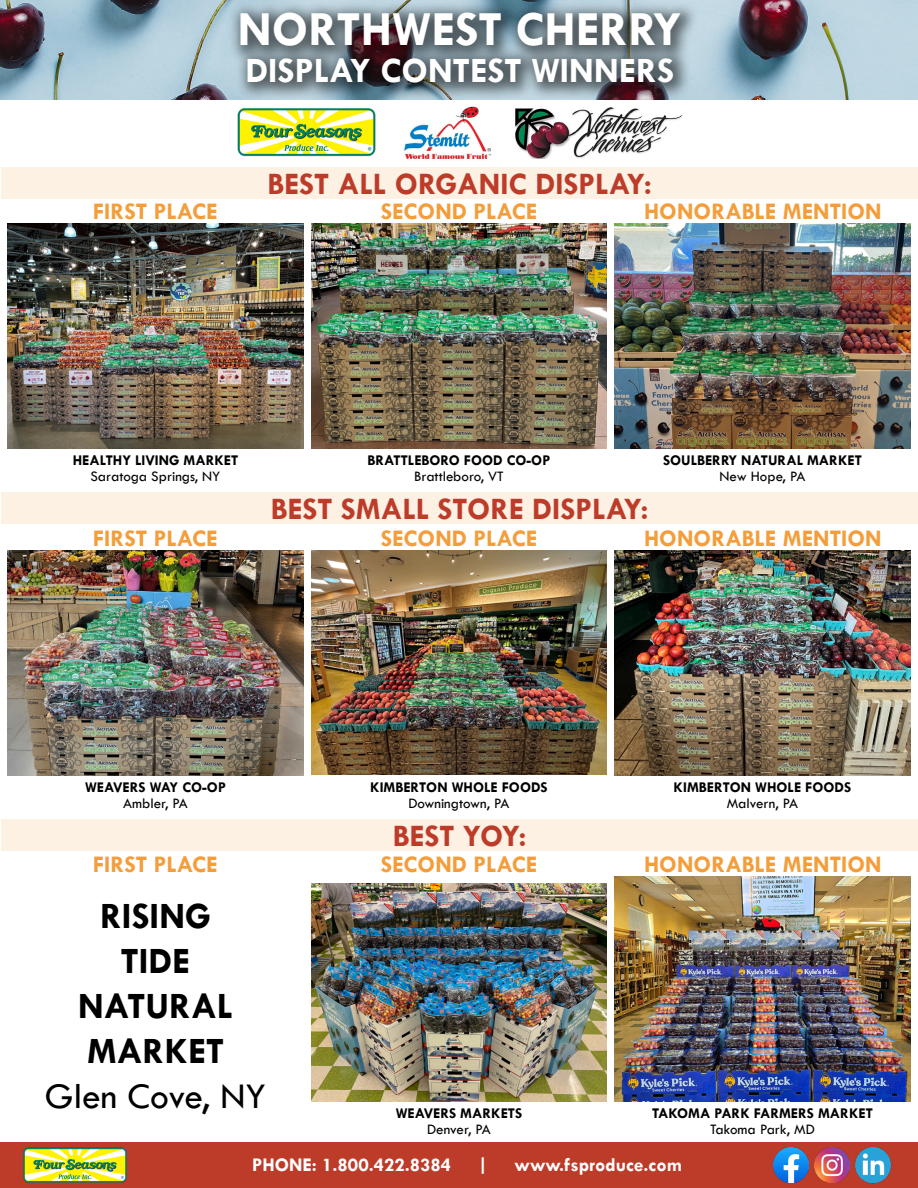
<style>
.page{position:relative;width:918px;height:1188px;background:#fff}
.page>*{position:absolute;margin:0;border:0;box-sizing:border-box;transform-origin:0 0}
.t1{font:700 49.5px "Tw Cen";color:#fff}
.t2{font:700 37.5px/45px "Tw Cen";color:#000;text-align:center}
.t3{font:37.5px "Tw Cen";color:#000}
.t4{font:700 36px "Tw Cen";color:#fff}
.t5{font:700 31.5px "Tw Cen";color:#bd3c29}
.t6{font:700 24px "Tw Cen";color:#f39e3b}
.t7{font:700 19.5px "Tw Cen";color:#fff}
.t8{font:700 15px "Tw Cen";color:#000}
.t9{font:15px "Tw Cen";color:#000}
</style>
<div class="page">
<div style="left:1px;top:820px;width:917px;height:31px;background:#fdf1e4"></div>
<div style="left:1px;top:493px;width:917px;height:31px;background:#fdf1e4"></div>
<div style="left:1px;top:167px;width:917px;height:32px;background:#fdf1e4"></div>
<div style="left:0;top:1142px;width:918px;height:46px;background:#bd3c29"></div>
<img style="left:855px;top:1147px;width:37px;height:37px">
<img style="left:23px;top:1147px;width:104px;height:36px">
<img style="left:774px;top:1148px;width:35px;height:35px">
<img style="left:814px;top:1148px;width:35px;height:35px">
<img style="left:311px;top:550px;width:296px;height:225px">
<img style="left:8px;top:550px;width:296px;height:225px">
<img style="left:614px;top:550px;width:296px;height:225px">
<img style="left:311px;top:884px;width:296px;height:217px">
<img style="left:614px;top:876px;width:296px;height:225px">
<img style="left:8px;top:224px;width:296px;height:224px">
<img style="left:311px;top:224px;width:296px;height:224px">
<img style="left:614px;top:224px;width:296px;height:224px">
<img style="left:0;top:0;width:918px;height:100px">
<div style="left:228px;top:0;width:471px;height:65px;background:#000;opacity:.55"></div>
<img style="left:404px;top:106px;width:86px;height:53px">
<img style="left:237px;top:108px;width:139px;height:49px">
<img style="left:515px;top:107px;width:167px;height:51px">
<div style="left:235px;top:46px;width:457px;height:55px;background:#000;opacity:.55"></div>
<h1 class="t1" style="left:238px;top:0;width:445px">NORTHWEST CHERRY</h1>
<h3 class="t4" style="left:245px;top:49px;width:430px">DISPLAY CONTEST WINNERS</h3>
<h3 class="t5" style="left:267px;top:165px;width:386px">BEST ALL ORGANIC DISPLAY:</h3>
<h3 class="t6" style="left:93px;top:197px;width:126px">FIRST PLACE</h3>
<h3 class="t6" style="left:381px;top:197px;width:158px">SECOND PLACE</h3>
<h3 class="t6" style="left:644px;top:197px;width:239px">HONORABLE MENTION</h3>
<p class="t8" style="left:73px;top:451px;width:167px">HEALTHY LIVING MARKET</p>
<p class="t9" style="left:90px;top:468px;width:132px">Saratoga Springs, NY</p>
<p class="t8" style="left:367px;top:451px;width:184px">BRATTLEBORO FOOD CO-OP</p>
<p class="t9" style="left:414px;top:468px;width:91px">Brattleboro, VT</p>
<h3 class="t5" style="left:271px;top:490px;width:380px">BEST SMALL STORE DISPLAY:</h3>
<p class="t8" style="left:663px;top:451px;width:200px">SOULBERRY NATURAL MARKET</p>
<p class="t9" style="left:720px;top:468px;width:87px">New Hope, PA</p>
<h3 class="t6" style="left:93px;top:524px;width:126px">FIRST PLACE</h3>
<h3 class="t6" style="left:381px;top:524px;width:158px">SECOND PLACE</h3>
<h3 class="t6" style="left:644px;top:524px;width:239px">HONORABLE MENTION</h3>
<p class="t8" style="left:85px;top:778px;width:142px">WEAVERS WAY CO-OP</p>
<p class="t9" style="left:123px;top:794px;width:66px">Ambler, PA</p>
<p class="t8" style="left:370px;top:778px;width:179px">KIMBERTON WHOLE FOODS</p>
<p class="t9" style="left:408px;top:794px;width:103px">Downingtown, PA</p>
<h3 class="t5" style="left:393px;top:817px;width:136px">BEST YOY:</h3>
<p class="t8" style="left:674px;top:778px;width:179px">KIMBERTON WHOLE FOODS</p>
<p class="t9" style="left:727px;top:794px;width:73px">Malvern, PA</p>
<h3 class="t6" style="left:93px;top:850px;width:126px">FIRST PLACE</h3>
<h3 class="t6" style="left:381px;top:850px;width:158px">SECOND PLACE</h3>
<h3 class="t6" style="left:644px;top:850px;width:239px">HONORABLE MENTION</h3>
<h2 class="t2" style="left:78px;top:893px;width:156px">RISING<br>TIDE<br>NATURAL<br>MARKET</h2>
<h2 class="t3" style="left:45px;top:1074px;width:223px">Glen Cove, NY</h2>
<p class="t8" style="left:396px;top:1104px;width:128px">WEAVERS MARKETS</p>
<p class="t9" style="left:427px;top:1120px;width:65px">Denver, PA</p>
<p class="t8" style="left:652px;top:1104px;width:222px">TAKOMA PARK FARMERS MARKET</p>
<p class="t9" style="left:710px;top:1120px;width:106px">Takoma Park, MD</p>
<h3 class="t7" style="left:252px;top:1153px;width:201px">PHONE: 1.800.422.8384</h3>
<h3 class="t7" style="left:477px;top:1153px;width:13px">|</h3>
<h3 class="t7" style="left:515px;top:1153px;width:169px">www.fsproduce.com</h3>
</div>
